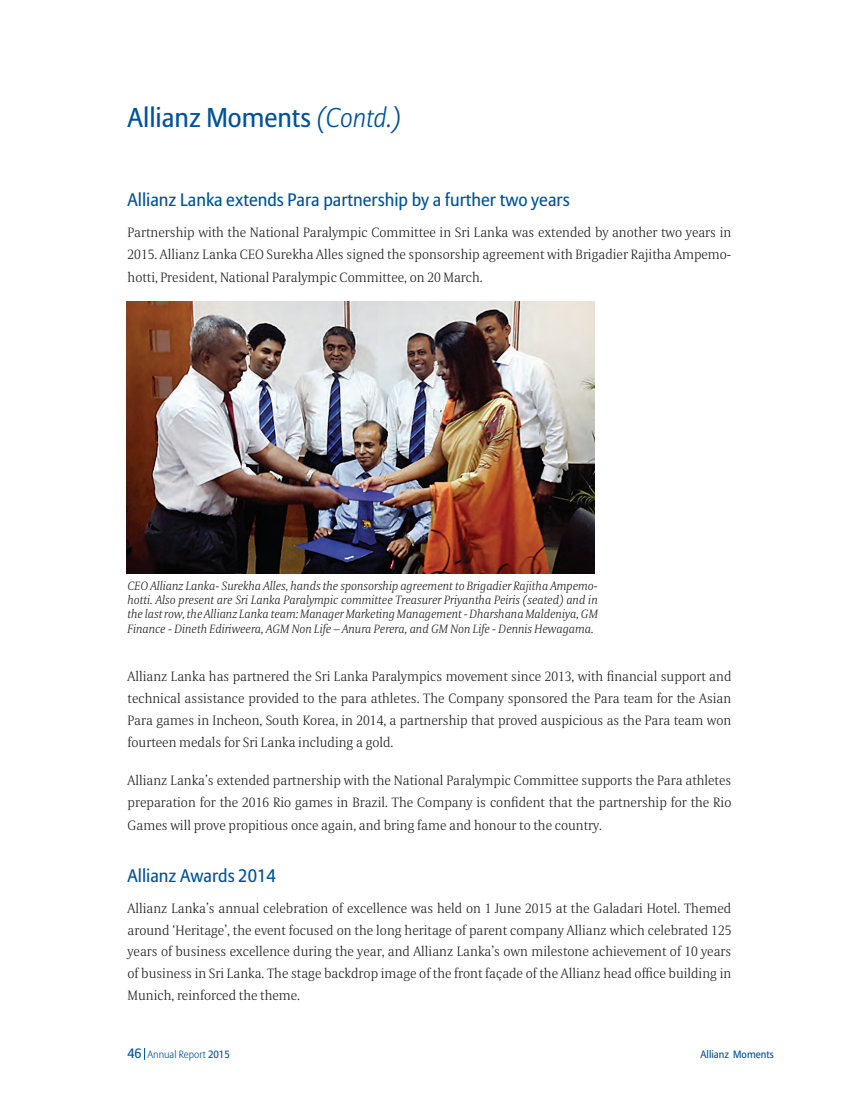
<style>
.page{position:relative;width:859px;height:1093px;background:#fff}
.page>*{position:absolute;margin:0;border:0;box-sizing:border-box;transform-origin:0 0}
.t1{font:27px "Allianz Sans";color:#01529a}
.t2{font:18px "Allianz Sans";color:#01529a}
.t3{font:300 13.5px/21.8px "Allianz Serif";color:#231f20;text-align:justify}
.t4{font:italic 300 12px/14.4px "Allianz Serif";color:#231f20;text-align:justify}
.t5{font:300 10.5px "Allianz Sans";color:#01529a}
.t6{font:10.5px "Allianz Sans";color:#01529a}
.s1{font-weight:300;font-style:italic}
.s2{font-weight:400;font-size:13.5px}
.s3{font-weight:400}
</style>
<div class="page">
<svg style="left:144px;top:1048px;width:1px;height:12px"></svg>
<img style="left:127px;top:302px;width:468px;height:271px">
<h1 class="t1" style="left:128px;top:101px;width:275px">Allianz Moments <span class="s1">(Contd.)</span></h1>
<h2 class="t2" style="left:128px;top:189px;width:444px">Allianz Lanka extends Para partnership by a further two years</h2>
<p class="t3" style="left:128px;top:221px;width:605px;line-height:22.5px">Partnership with the National Paralympic Committee in Sri Lanka was extended by another two years in 2015. Allianz Lanka CEO Surekha Alles signed the sponsorship agreement with Brigadier Rajitha Ampemo&shy;hotti, President, National Paralympic Committee, on 20 March.</p>
<p class="t4" style="left:128px;top:579px;width:472px">CEO Allianz Lanka- Surekha Alles, hands the sponsorship agreement to Brigadier Rajitha Ampemo&shy;hotti. Also present are Sri Lanka Paralympic committee Treasurer Priyantha Peiris (seated) and in the last row, the Allianz Lanka team: Manager Marketing Management - Dharshana Maldeniya, GM Finance - Dineth Ediriweera, AGM Non Life – Anura Perera, and GM Non Life - Dennis Hewagama.</p>
<p class="t3" style="left:128px;top:666px;width:605px">Allianz Lanka has partnered the Sri Lanka Paralympics movement since 2013, with financial support and technical assistance provided to the para athletes. The Company sponsored the Para team for the Asian Para games in Incheon, South Korea, in 2014, a partnership that proved auspicious as the Para team won fourteen medals for Sri Lanka including a gold.</p>
<p class="t3" style="left:128px;top:770px;width:605px;line-height:22.2px">Allianz Lanka’s extended partnership with the National Paralympic Committee supports the Para athletes preparation for the 2016 Rio games in Brazil. The Company is confident that the partnership for the Rio Games will prove propitious once again, and bring fame and honour to the country.</p>
<h2 class="t2" style="left:128px;top:865px;width:150px">Allianz Awards 2014</h2>
<p class="t3" style="left:128px;top:898px;width:605px">Allianz Lanka’s annual celebration of excellence was held on 1 June 2015 at the Galadari Hotel. Themed around ‘Heritage’, the event focused on the long heritage of parent company Allianz which celebrated 125 years of business excellence during the year, and Allianz Lanka’s own milestone achievement of 10 years of business in Sri Lanka. The stage backdrop image of the front façade of the Allianz head office building in Munich, reinforced the theme.</p>
<p class="t5" style="left:128px;top:1048px;width:104px"><span class="s2">46</span> Annual Report <span class="s3">2015</span></p>
<p class="t6" style="left:700px;top:1048px;width:75px">Allianz Moments</p>
</div>
